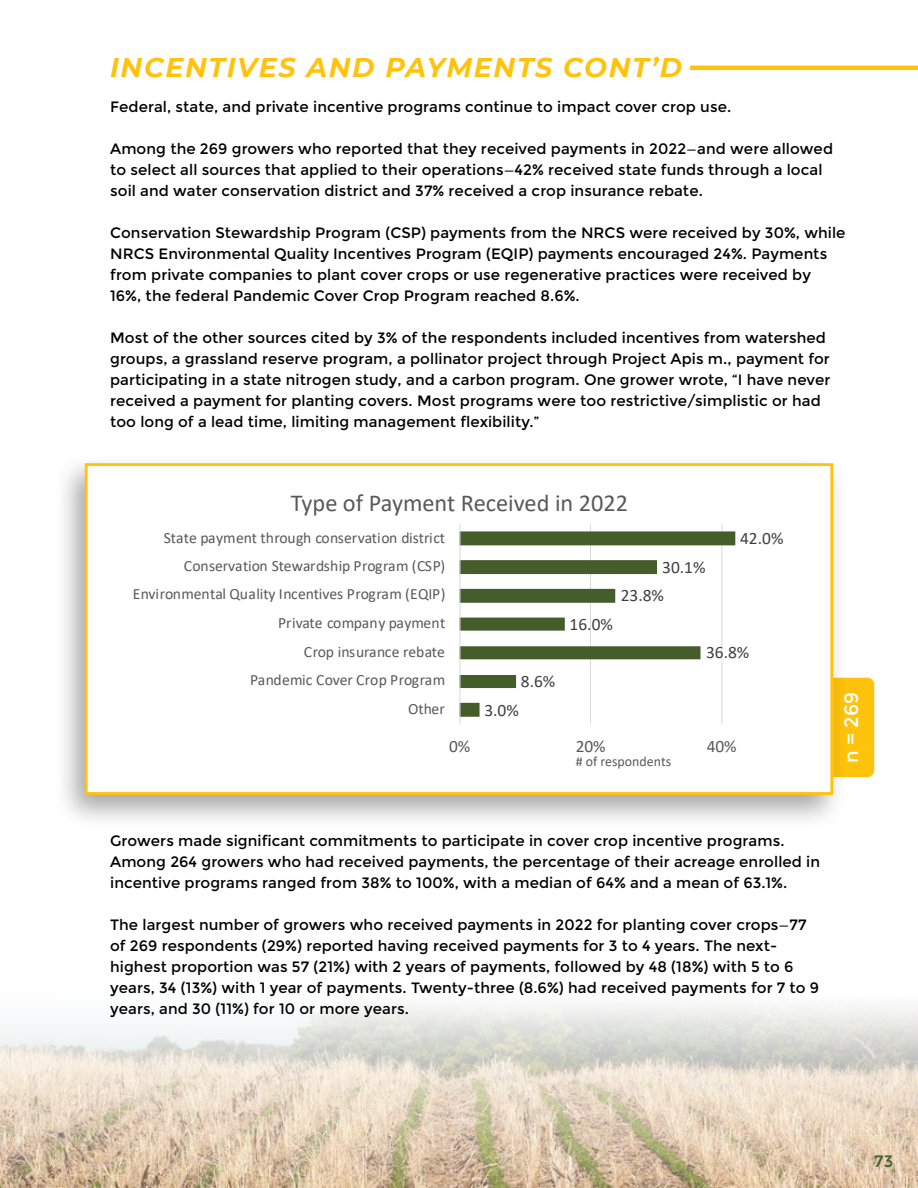
<style>
.page{position:relative;width:918px;height:1188px;background:#fff}
.page>*{position:absolute;margin:0;border:0;box-sizing:border-box;transform-origin:0 0}
.t1{font:italic 700 27px "Montserrat";letter-spacing:.06em;color:#ffc30d}
.t2{font:24.3px "Calibri";color:#595959}
.t3{font:19.5px "Montserrat";color:#fff}
.t4{font:17.4px "Calibri";color:#404040}
.t5{font:17.4px "Calibri";color:#595959}
.t6{font:16.5px "Montserrat";color:#43602d}
.t7{font:15.6px "Calibri";color:#595959}
.t8{font:15px/21px "Montserrat";letter-spacing:.005em;color:#000}
.t9{font:13.95px "Calibri";color:#595959}
</style>
<div class="page">
<img style="left:0;top:1005px;width:918px;height:183px">
<div style="left:848px;top:678px;width:26px;height:99px;background:#ffc30d"></div>
<hr style="left:690px;top:66px;width:228px;height:4px;background:#ffc30d">
<div style="left:54px;top:453px;width:794px;height:377px;background:#000;opacity:.35"></div>
<div style="left:85px;top:463px;width:748px;height:332px;background:#fff;border:3px solid #ffc30d"></div>
<hr style="left:590px;top:524px;width:1px;height:200px;background:#d9d9d9">
<hr style="left:722px;top:524px;width:1px;height:200px;background:#d9d9d9">
<svg style="left:461px;top:531px;width:274px;height:186px"></svg>
<hr style="left:460px;top:524px;width:1px;height:200px;background:#d9d9d9">
<h1 class="t1" style="left:110px;top:48px;width:573px">INCENTIVES AND PAYMENTS CONT’D</h1>
<p class="t8" style="left:110px;top:96px;width:623px">Federal, state, and private incentive programs continue to impact cover crop use.</p>
<p class="t8" style="left:110px;top:138px;width:724px">Among the 269 growers who reported that they received payments in 2022—and were allowed to select all sources that applied to their operations—42% received state funds through a local soil and water conservation district and 37% received a crop insurance rebate.</p>
<p class="t8" style="left:110px;top:222px;width:737px">Conservation Stewardship Program (CSP) payments from the NRCS were received by 30%, while NRCS Environmental Quality Incentives Program (EQIP) payments encouraged 24%. Payments from private companies to plant cover crops or use regenerative practices were received by 16%, the federal Pandemic Cover Crop Program reached 8.6%.</p>
<p class="t8" style="left:110px;top:327px;width:722px">Most of the other sources cited by 3% of the respondents included incentives from watershed groups, a grassland reserve program, a pollinator project through Project Apis m., payment for participating in a state nitrogen study, and a carbon program. One grower wrote, “I have never received a payment for planting covers. Most programs were too restrictive/simplistic or had too long of a lead time, limiting management flexibility.”</p>
<h2 class="t2" style="left:291px;top:486px;width:339px">Type of Payment Received in 2022</h2>
<p class="t7" style="left:164px;top:527px;width:283px">State payment through conservation district</p>
<p class="t7" style="left:184px;top:555px;width:263px">Conservation Stewardship Program (CSP)</p>
<p class="t4" style="left:662px;top:555px;width:45px">30.1%</p>
<p class="t7" style="left:133px;top:583px;width:314px">Environmental Quality Incentives Program (EQIP)</p>
<p class="t4" style="left:621px;top:583px;width:45px">23.8%</p>
<p class="t7" style="left:278px;top:612px;width:169px">Private company payment</p>
<p class="t4" style="left:570px;top:612px;width:45px">16.0%</p>
<p class="t4" style="left:740px;top:527px;width:45px">42.0%</p>
<p class="t7" style="left:304px;top:641px;width:142px">Crop insurance rebate</p>
<p class="t4" style="left:706px;top:641px;width:45px">36.8%</p>
<p class="t7" style="left:250px;top:669px;width:197px">Pandemic Cover Crop Program</p>
<p class="t4" style="left:521px;top:669px;width:36px">8.6%</p>
<p class="t7" style="left:408px;top:698px;width:38px">Other</p>
<p class="t4" style="left:484px;top:698px;width:36px">3.0%</p>
<p class="t5" style="left:449px;top:734px;width:23px">0%</p>
<p class="t5" style="left:576px;top:734px;width:31px">20%</p>
<p class="t5" style="left:707px;top:734px;width:31px">40%</p>
<p class="t9" style="left:576px;top:752px;width:97px"># of respondents</p>
<h3 class="t3" style="left:840px;top:763px;width:73px;rotate:-90deg">n = 269</h3>
<p class="t8" style="left:110px;top:831px;width:711px">Growers made significant commitments to participate in cover crop incentive programs.<br>Among 264 growers who had received payments, the percentage of their acreage enrolled in incentive programs ranged from 38% to 100%, with a median of 64% and a mean of 63.1%.</p>
<p class="t8" style="left:110px;top:915px;width:711px">The largest number of growers who received payments in 2022 for planting cover crops—77 of 269 respondents (29%) reported having received payments for 3 to 4 years. The next&shy;highest proportion was 57 (21%) with 2 years of payments, followed by 48 (18%) with 5 to 6 years, 34 (13%) with 1 year of payments. Twenty-three (8.6%) had received payments for 7 to 9 years, and 30 (11%) for 10 or more years.</p>
<p class="t6" style="left:874px;top:1152px;width:20px">73</p>
</div>
